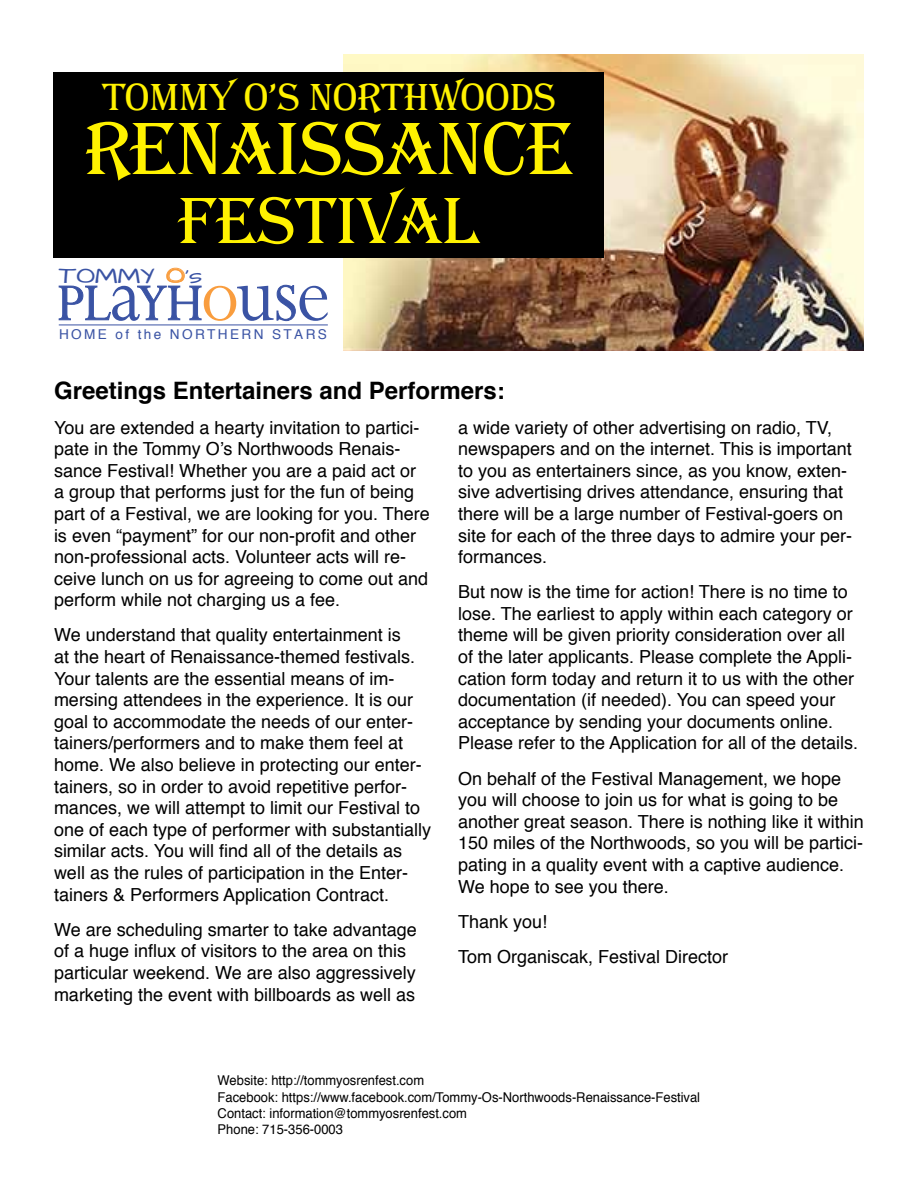
<style>
.page{position:relative;width:918px;height:1188px;background:#fff}
.page>*{position:absolute;margin:0;border:0;box-sizing:border-box;transform-origin:0 0}
.t1{font:76.5px "Algerian Bas D";color:#fff200}
.t2{font:67.5px "Algerian Bas D";color:#fff200}
.t3{font:39px "Algerian Bas D";color:#fff200}
.t4{font:700 24px "Helvetica";color:#000}
.t5{font:18px/21.6px "Helvetica";color:#000}
.t6{font:17.1px "Architects Daughter";color:#3a53a4;scale:1.31 1}
.t7{font:13.65px "Helvetica";letter-spacing:.175em;color:#3a53a4}
.t8{font:13.5px/16.2px "Helvetica";color:#000;scale:.96 1}
.s1{color:#f99d3e}
</style>
<div class="page">
<img style="left:344px;top:54px;width:520px;height:297px">
<div style="left:53px;top:72px;width:551px;height:186px;background:#000"></div>
<hr style="left:59px;top:324px;width:269px;height:1px;background:#3a53a4">
<svg style="left:59px;top:268px;width:269px;height:53px"></svg>
<h3 class="t3" style="left:102px;top:77px;width:455px">TOMMY O’S NORTHWOODS</h3>
<h1 class="t1" style="left:85px;top:110px;width:490px">RENAISSANCE</h1>
<h2 class="t2" style="left:178px;top:186px;width:303px">FESTIVAL</h2>
<p class="t6" style="left:59px;top:264px;width:111px">TOMMY <span class="s1">O</span>’s</p>
<p class="t7" style="left:59px;top:324px;width:269px">HOME of the NORTHERN STARS</p>
<h3 class="t4" style="left:54px;top:371px;width:452px">Greetings Entertainers and Performers:</h3>
<p class="t5" style="left:54px;top:417px;width:377px">You are extended a hearty invitation to partici&shy;pate in the Tommy O’s Northwoods Renais&shy;sance Festival! Whether you are a paid act or a group that performs just for the fun of being part of a Festival, we are looking for you. There is even “payment” for our non-profit and other non-professional acts. Volunteer acts will re&shy;ceive lunch on us for agreeing to come out and perform while not charging us a fee.</p>
<p class="t5" style="left:54px;top:625px;width:379px">We understand that quality entertainment is<br>at the heart of Renaissance-themed festivals.<br>Your talents are the essential means of im&shy;mersing attendees in the experience. It is our goal to accommodate the needs of our enter&shy;tainers/performers and to make them feel at home. We also believe in protecting our enter&shy;tainers, so in order to avoid repetitive perfor&shy;mances, we will attempt to limit our Festival to one of each type of performer with substantially similar acts. You will find all of the details as well as the rules of participation in the Enter&shy;tainers &amp; Performers Application Contract.</p>
<p class="t5" style="left:54px;top:919px;width:364px">We are scheduling smarter to take advantage of a huge influx of visitors to the area on this particular weekend. We are also aggressively marketing the event with billboards as well as</p>
<p class="t5" style="left:458px;top:417px;width:396px">a wide variety of other advertising on radio, TV, newspapers and on the internet. This is important to you as entertainers since, as you know, exten&shy;sive advertising drives attendance, ensuring that there will be a large number of Festival-goers on site for each of the three days to admire your per&shy;formances.</p>
<p class="t5" style="left:458px;top:582px;width:402px">But now is the time for action! There is no time to lose. The earliest to apply within each category or theme will be given priority consideration over all of the later applicants. Please complete the Appli&shy;cation form today and return it to us with the other documentation (if needed). You can speed your acceptance by sending your documents online.<br>Please refer to the Application for all of the details.</p>
<p class="t5" style="left:458px;top:768px;width:407px">On behalf of the Festival Management, we hope you will choose to join us for what is going to be another great season. There is nothing like it within 150 miles of the Northwoods, so you will be partici&shy;pating in a quality event with a captive audience.<br>We hope to see you there.</p>
<p class="t5" style="left:458px;top:904px;width:272px;line-height:35.1px">Thank you!<br>Tom Organiscak, Festival Director</p>
<p class="t8" style="left:218px;top:1073px;width:504px">Website: http://tommyosrenfest.com<br>Facebook: https://www.facebook.com/Tommy-Os-Northwoods-Renaissance-Festival Contact: information@tommyosrenfest.com<br>Phone: 715-356-0003</p>
</div>
